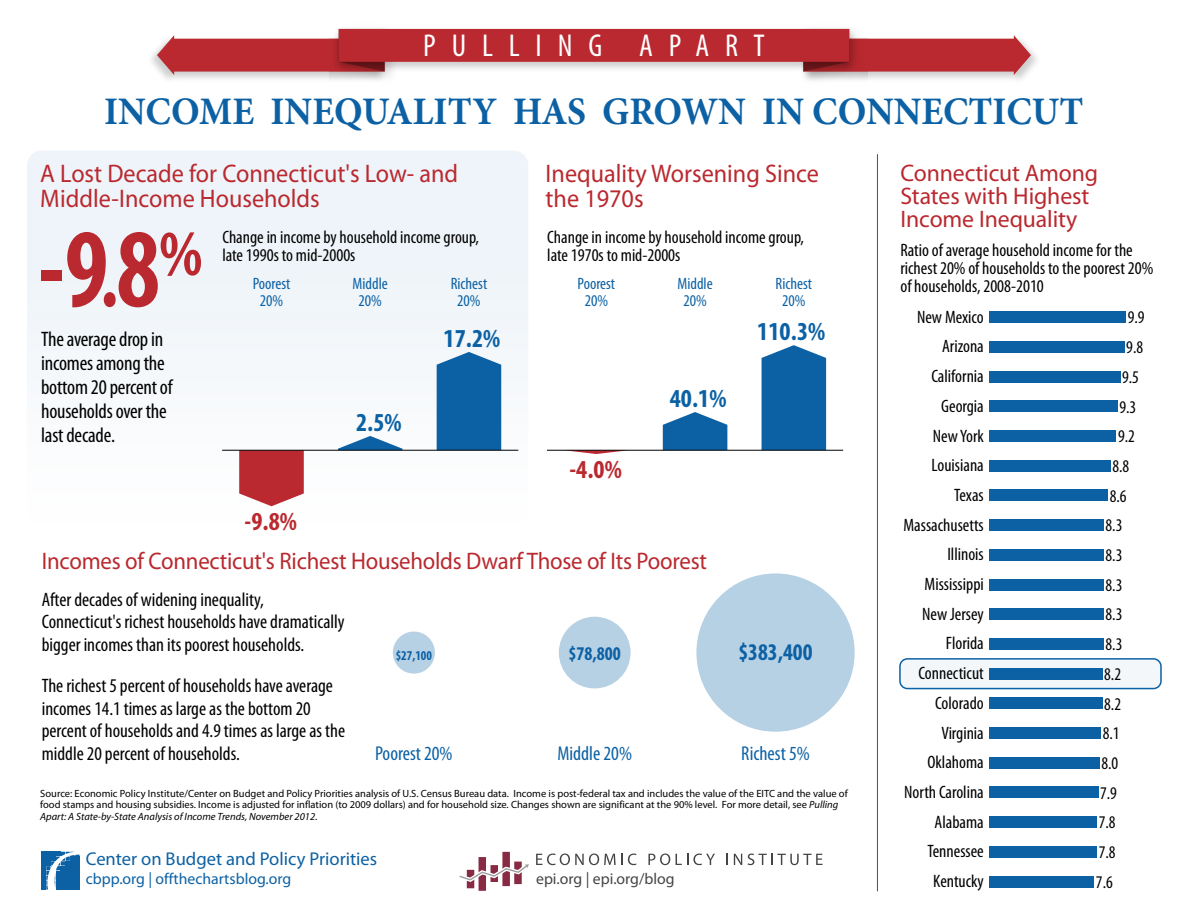
<style>
.page{position:relative;width:1188px;height:918px;background:#fff}
.page>*{position:absolute;margin:0;border:0;box-sizing:border-box;transform-origin:0 0}
.t1{font:700 condensed 113.1px "Myriad Pro";color:#b9292f;scale:.9 1}
.t2{font:700 condensed 64.95px "Myriad Pro";color:#b9292f}
.t3{font:700 39px "Minion Pro";color:#0c61a4;scale:.96 1}
.t4{font:condensed 31.8px "Myriad Pro";letter-spacing:.5em;color:#fff}
.t5{font:700 condensed 25.95px "Myriad Pro";letter-spacing:.005em;color:#0c61a4}
.t6{font:700 condensed 25.95px "Myriad Pro";color:#b9292f}
.t7{font:25.5px/25.5px "Myriad Pro";color:#b9292f;scale:.95 1}
.t8{font:24px "Myriad Pro";letter-spacing:-.01em;color:#b9292f;scale:.95 1}
.t9{font:24px/23.2px "Myriad Pro";letter-spacing:-.01em;color:#b9292f}
.t10{font:700 condensed 24px "Myriad Pro";color:#0c61a4;scale:.96 1}
.t11{font:condensed 21px/24px "Myriad Pro";letter-spacing:-.01em;color:#000}
.t12{font:condensed 20.1px "Myriad Pro";color:#0c61a4}
.t13{font:condensed 19.5px/22.5px "Myriad Pro";color:#000}
.t14{font:700 condensed 19.5px "Myriad Pro";color:#0c61a4;scale:.96 1}
.t15{font:18.6px "Myriad Pro";color:#0c61a4}
.t16{font:condensed 18px/18px "Myriad Pro";color:#000}
.t17{font:condensed 17.85px "Myriad Pro";color:#000}
.t18{font:condensed 16.5px/16.5px "Myriad Pro";color:#0c61a4;text-align:center}
.t19{font:15.75px "Myriad Pro";color:#0c61a4}
.t20{font:15.75px "Myriad Pro";color:#444}
.t21{font:700 condensed 13.5px "Myriad Pro";color:#0c61a4;scale:.96 1}
.t22{font:10.5px/11.2px "Myriad Pro";color:#000}
.s1{font-size:86.25px}
.s2{font-style:italic}
</style>
<div class="page">
<svg style="left:27px;top:151px;width:501px;height:356px"></svg>
<hr style="left:877px;top:154px;width:1px;height:737px;background:#0c61a4">
<div style="left:900px;top:659px;width:261px;height:30px;background:#f3f7fa;border-radius:8px"></div>
<div style="left:899px;top:658px;width:263px;height:31px;border:2px solid #0c61a4;border-radius:8px"></div>
<div style="left:989px;top:311px;width:137px;height:12px;background:#0c61a4"></div>
<div style="left:989px;top:341px;width:135px;height:12px;background:#0c61a4"></div>
<div style="left:989px;top:371px;width:131px;height:12px;background:#0c61a4"></div>
<div style="left:989px;top:400px;width:128px;height:12px;background:#0c61a4"></div>
<div style="left:989px;top:430px;width:127px;height:12px;background:#0c61a4"></div>
<div style="left:989px;top:460px;width:121px;height:12px;background:#0c61a4"></div>
<div style="left:989px;top:490px;width:119px;height:11px;background:#0c61a4"></div>
<div style="left:989px;top:519px;width:115px;height:12px;background:#0c61a4"></div>
<div style="left:989px;top:549px;width:115px;height:12px;background:#0c61a4"></div>
<div style="left:989px;top:579px;width:115px;height:12px;background:#0c61a4"></div>
<div style="left:989px;top:608px;width:115px;height:12px;background:#0c61a4"></div>
<div style="left:989px;top:638px;width:115px;height:12px;background:#0c61a4"></div>
<div style="left:989px;top:668px;width:113px;height:12px;background:#0c61a4"></div>
<div style="left:989px;top:697px;width:113px;height:12px;background:#0c61a4"></div>
<div style="left:989px;top:727px;width:112px;height:12px;background:#0c61a4"></div>
<div style="left:989px;top:757px;width:110px;height:12px;background:#0c61a4"></div>
<div style="left:989px;top:787px;width:109px;height:11px;background:#0c61a4"></div>
<div style="left:989px;top:816px;width:108px;height:12px;background:#0c61a4"></div>
<div style="left:989px;top:846px;width:108px;height:12px;background:#0c61a4"></div>
<div style="left:989px;top:876px;width:105px;height:12px;background:#0c61a4"></div>
<svg style="left:239px;top:451px;width:65px;height:55px"></svg>
<svg style="left:338px;top:436px;width:65px;height:14px"></svg>
<svg style="left:437px;top:352px;width:64px;height:98px"></svg>
<hr style="left:222px;top:450px;width:296px;height:1px;background:#000">
<svg style="left:571px;top:451px;width:51px;height:3px"></svg>
<svg style="left:663px;top:412px;width:64px;height:38px"></svg>
<svg style="left:762px;top:345px;width:64px;height:105px"></svg>
<hr style="left:547px;top:450px;width:296px;height:1px;background:#000">
<svg style="left:157px;top:29px;width:874px;height:46px"></svg>
<svg style="left:41px;top:852px;width:39px;height:38px"></svg>
<svg style="left:459px;top:852px;width:70px;height:39px"></svg>
<svg style="left:536px;top:854px;width:100px;height:11px"></svg>
<svg style="left:648px;top:854px;width:22px;height:11px"></svg>
<svg style="left:676px;top:854px;width:39px;height:11px"></svg>
<svg style="left:726px;top:854px;width:2px;height:11px"></svg>
<svg style="left:734px;top:854px;width:8px;height:11px"></svg>
<svg style="left:748px;top:854px;width:75px;height:11px"></svg>
<div style="left:393px;top:632px;width:42px;height:42px;background:#b6d0e4;border-radius:21px"></div>
<div style="left:559px;top:617px;width:72px;height:71px;background:#b6d0e4;border-radius:36px"></div>
<div style="left:696px;top:573px;width:159px;height:159px;background:#b6d0e4;border-radius:79px"></div>
<h3 class="t4" style="left:423px;top:26px;width:343px">PULLING APART</h3>
<h3 class="t3" style="left:104px;top:84px;width:1022px">INCOME INEQUALITY HAS GROWN IN CONNECTICUT</h3>
<h3 class="t9" style="left:900px;top:161px;width:199px">Connecticut Among<br>States with Highest<br>Income Inequality</h3>
<p class="t16" style="left:900px;top:241px;width:254px">Ratio of average household income for the richest 20% of households to the poorest 20% of households, 2008-2010</p>
<p class="t17" style="left:1128px;top:307px;width:18px">9.9</p>
<p class="t17" style="left:1126px;top:336px;width:18px">9.8</p>
<p class="t17" style="left:1122px;top:366px;width:18px">9.5</p>
<p class="t17" style="left:1119px;top:396px;width:18px">9.3</p>
<p class="t17" style="left:1118px;top:426px;width:18px">9.2</p>
<p class="t17" style="left:1113px;top:455px;width:18px">8.8</p>
<p class="t17" style="left:1110px;top:485px;width:18px">8.6</p>
<p class="t17" style="left:1106px;top:515px;width:18px">8.3</p>
<p class="t17" style="left:1106px;top:544px;width:18px">8.3</p>
<p class="t17" style="left:1106px;top:574px;width:18px">8.3</p>
<p class="t17" style="left:1106px;top:604px;width:18px">8.3</p>
<p class="t17" style="left:1106px;top:633px;width:18px">8.3</p>
<p class="t17" style="left:1104px;top:663px;width:18px">8.2</p>
<p class="t17" style="left:1104px;top:693px;width:18px">8.2</p>
<p class="t17" style="left:1103px;top:723px;width:18px">8.1</p>
<p class="t17" style="left:1101px;top:752px;width:18px">8.0</p>
<p class="t17" style="left:1100px;top:782px;width:18px">7.9</p>
<p class="t17" style="left:1099px;top:812px;width:18px">7.8</p>
<p class="t17" style="left:1099px;top:841px;width:18px">7.8</p>
<p class="t16" style="left:933px;top:872px;width:52px">Kentucky</p>
<p class="t17" style="left:1096px;top:871px;width:18px">7.6</p>
<h3 class="t7" style="left:40px;top:160px;width:441px">A Lost Decade for Connecticut's Low- and<br>Middle-Income Households</h3>
<h3 class="t7" style="left:546px;top:160px;width:289px">Inequality Worsening Since the 1970s</h3>
<p class="t16" style="left:222px;top:228px;width:258px">Change in income by household income group, late 1990s to mid-2000s</p>
<p class="t16" style="left:547px;top:228px;width:258px">Change in income by household income group, late 1970s to mid-2000s</p>
<h1 class="t1" style="left:38px;top:198px;width:137px">-9<span class="s1">.</span>8</h1>
<p class="t11" style="left:41px;top:326px;width:133px">The average drop in incomes among the bottom 20 percent of households over the last decade.</p>
<h2 class="t2" style="left:159px;top:213px;width:44px">%</h2>
<p class="t18" style="left:353px;top:276px;width:37px">Middle<br>20%</p>
<p class="t18" style="left:451px;top:276px;width:38px">Richest<br>20%</p>
<p class="t18" style="left:677px;top:276px;width:37px">Middle<br>20%</p>
<p class="t18" style="left:776px;top:276px;width:38px">Richest<br>20%</p>
<p class="t18" style="left:253px;top:276px;width:39px">Poorest<br>20%</p>
<p class="t18" style="left:578px;top:276px;width:39px">Poorest<br>20%</p>
<p class="t16" style="left:917px;top:308px;width:68px">New Mexico</p>
<h3 class="t5" style="left:757px;top:315px;width:70px">110.3%</h3>
<h3 class="t5" style="left:444px;top:322px;width:58px">17.2%</h3>
<p class="t16" style="left:942px;top:337px;width:43px">Arizona</p>
<p class="t16" style="left:931px;top:367px;width:54px">California</p>
<h3 class="t5" style="left:670px;top:382px;width:58px">40.1%</h3>
<p class="t16" style="left:941px;top:397px;width:44px">Georgia</p>
<h3 class="t5" style="left:356px;top:406px;width:47px">2.5%</h3>
<p class="t16" style="left:933px;top:426px;width:52px">New York</p>
<p class="t16" style="left:932px;top:456px;width:54px">Louisiana</p>
<h3 class="t6" style="left:569px;top:453px;width:54px">-4.0%</h3>
<p class="t16" style="left:954px;top:486px;width:31px">Texas</p>
<h3 class="t6" style="left:244px;top:505px;width:54px">-9.8%</h3>
<p class="t16" style="left:904px;top:515px;width:82px">Massachusetts</p>
<p class="t16" style="left:947px;top:545px;width:38px">Illinois</p>
<h3 class="t8" style="left:42px;top:546px;width:702px">Incomes of Connecticut's Richest Households Dwarf Those of Its Poorest</h3>
<p class="t16" style="left:925px;top:575px;width:61px">Mississippi</p>
<p class="t13" style="left:42px;top:588px;width:304px">After decades of widening inequality,<br>Connecticut's richest households have dramatically bigger incomes than its poorest households.</p>
<p class="t16" style="left:922px;top:605px;width:63px">New Jersey</p>
<p class="t16" style="left:946px;top:634px;width:39px">Florida</p>
<p class="t21" style="left:396px;top:647px;width:39px">$27,100</p>
<p class="t14" style="left:569px;top:641px;width:56px">$78,800</p>
<h3 class="t10" style="left:739px;top:637px;width:79px">$383,400</h3>
<p class="t16" style="left:919px;top:664px;width:67px">Connecticut</p>
<p class="t13" style="left:42px;top:674px;width:305px">The richest 5 percent of households have average incomes 14.1 times as large as the bottom 20 percent of households and 4.9 times as large as the middle 20 percent of households.</p>
<p class="t16" style="left:935px;top:694px;width:50px">Colorado</p>
<p class="t16" style="left:942px;top:723px;width:44px">Virginia</p>
<p class="t12" style="left:375px;top:741px;width:79px">Poorest 20%</p>
<p class="t12" style="left:557px;top:741px;width:76px">Middle 20%</p>
<p class="t12" style="left:741px;top:741px;width:70px">Richest 5%</p>
<p class="t16" style="left:928px;top:753px;width:58px">Oklahoma</p>
<p class="t16" style="left:904px;top:783px;width:81px">North Carolina</p>
<p class="t22" style="left:40px;top:788px;width:809px">Source: Economic Policy Institute/Center on Budget and Policy Priorities analysis of U.S. Census Bureau data. Income is post-federal tax and includes the value of the EITC and the value of food stamps and housing subsidies. Income is adjusted for inflation (to 2009 dollars) and for household size. Changes shown are significant at the 90% level. For more detail, see <span class="s2">Pulling<br>Apart: A State-by-State Analysis of Income Trends, November 2012</span>.</p>
<p class="t15" style="left:86px;top:847px;width:293px">Center on Budget and Policy Priorities</p>
<p class="t19" style="left:86px;top:869px;width:207px">cbpp.org | offthechartsblog.org</p>
<p class="t20" style="left:536px;top:869px;width:140px">epi.org | epi.org/blog</p>
<p class="t16" style="left:935px;top:812px;width:51px">Alabama</p>
<p class="t16" style="left:927px;top:842px;width:58px">Tennessee</p>
</div>
